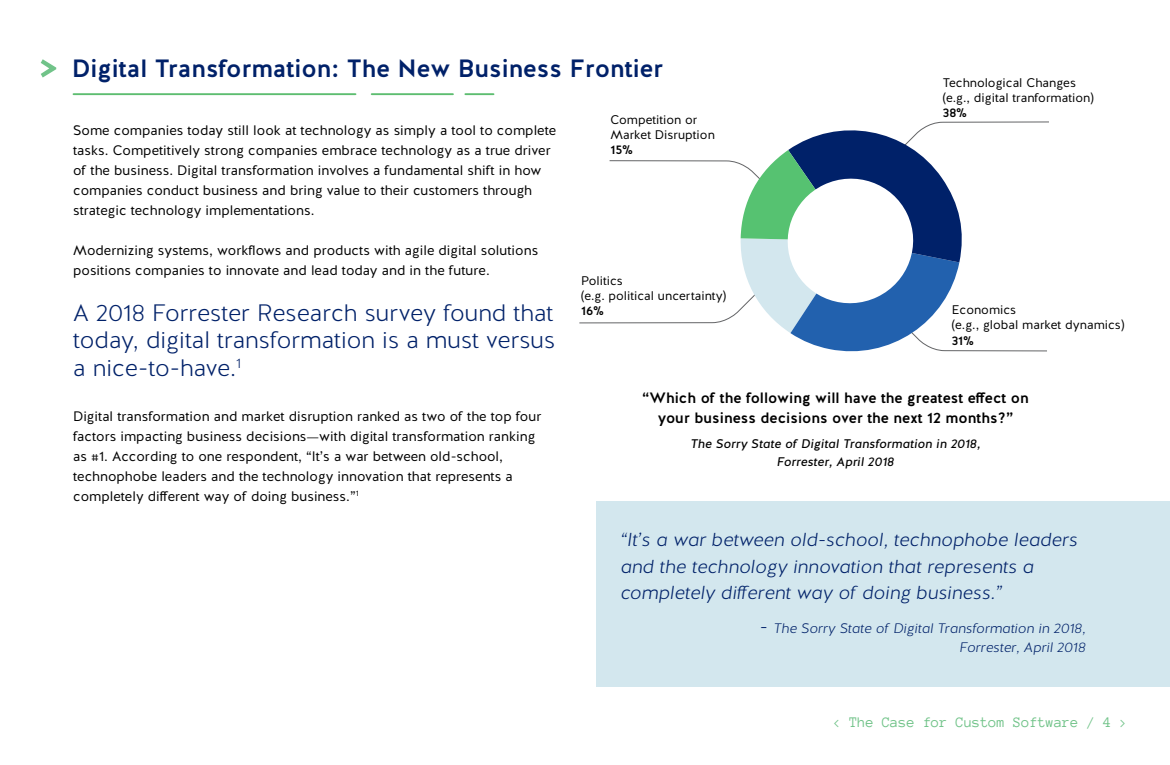
<style>
.page{position:relative;width:1170px;height:765px;background:#fff}
.page>*{position:absolute;margin:0;border:0;box-sizing:border-box;transform-origin:0 0}
.t1{font:500 25px "Halis GR";color:#002169}
.t2{font:300 23.75px/27.5px "Halis GR";color:#002169;text-align:justify}
.t3{font:italic 300 18.75px/26.2px "Halis GR";color:#002169}
.t4{font:500 15px/20px "Halis GR";color:#000;text-align:center}
.t5{font:15px "Anonymous Pro";color:#71c389}
.t6{font:13.75px/20px "Halis GR";color:#000}
.t7{font:italic 300 13.75px/18.8px "Halis GR";color:#002169;text-align:right}
.t8{font:12.5px/15px "Halis GR";color:#000}
.t9{font:italic 12.5px/17.5px "Halis GR";color:#000;text-align:center}
.t10{font:500 12.5px "Halis GR";color:#000}
.s1{font-family:"Minion Pro"}
.s2{font-size:18.75px}
</style>
<div class="page">
<hr style="left:73px;top:93px;width:283px;height:2px;background:#5dbd70">
<hr style="left:372px;top:93px;width:81px;height:2px;background:#5dbd70">
<hr style="left:465px;top:93px;width:29px;height:2px;background:#5dbd70">
<svg style="left:41px;top:59px;width:15px;height:19px"></svg>
<div style="left:596px;top:501px;width:574px;height:185px;background:#d3e7ee"></div>
<svg style="left:579px;top:121px;width:470px;height:231px"></svg>
<h1 class="t1" style="left:72px;top:52px;width:593px">Digital Transformation: The New Business Frontier</h1>
<p class="t8" style="left:943px;top:75px;width:152px">Technological Changes (e.g., digital tranformation)</p>
<p class="t10" style="left:943px;top:104px;width:25px">38%</p>
<p class="t8" style="left:610px;top:113px;width:106px">Competition or<br>Market Disruption</p>
<p class="t10" style="left:610px;top:142px;width:24px">15%</p>
<p class="t6" style="left:73px;top:120px;width:485px">Some companies today still look at technology as simply a tool to complete tasks. Competitively strong companies embrace technology as a true driver of the business. Digital transformation involves a fundamental shift in how companies conduct business and bring value to their customers through strategic technology implementations.</p>
<p class="t6" style="left:73px;top:240px;width:467px">Modernizing systems, workflows and products with agile digital solutions positions companies to innovate and lead today and in the future.</p>
<h2 class="t2" style="left:73px;top:300px;width:484px">A 2018 Forrester Research survey found that today, digital transformation is a must versus a nice-to-have.<sup>1</sup></h2>
<p class="t6" style="left:73px;top:406px;width:470px">Digital transformation and market disruption ranked as two of the top four factors impacting business decisions<span class="s1">—</span>with digital transformation ranking as #1. According to one respondent, “It’s a war between old-school, technophobe leaders and the technology innovation that represents a completely different way of doing business.”<sup>1</sup></p>
<p class="t8" style="left:581px;top:273px;width:147px">Politics<br>(e.g. political uncertainty)</p>
<p class="t10" style="left:581px;top:302px;width:24px">16%</p>
<p class="t8" style="left:952px;top:303px;width:174px">Economics<br>(e.g., global market dynamics)</p>
<p class="t10" style="left:952px;top:333px;width:23px">31%</p>
<p class="t4" style="left:642px;top:388px;width:388px">“Which of the following will have the greatest effect on your business decisions over the next 12 months?”</p>
<p class="t9" style="left:690px;top:435px;width:292px">The Sorry State of Digital Transformation in 2018,<br>Forrester, April 2018</p>
<h3 class="t3" style="left:620px;top:528px;width:459px">“It’s a war between old-school, technophobe leaders and the technology innovation that represents a completely different way of doing business.”</h3>
<p class="t7" style="left:760px;top:619px;width:327px"><span class="s2">-</span> The Sorry State of Digital Transformation in 2018,<br>Forrester, April 2018</p>
<p class="t5" style="left:833px;top:713px;width:296px">&lt; The Case for Custom Software / 4 &gt;</p>
</div>
